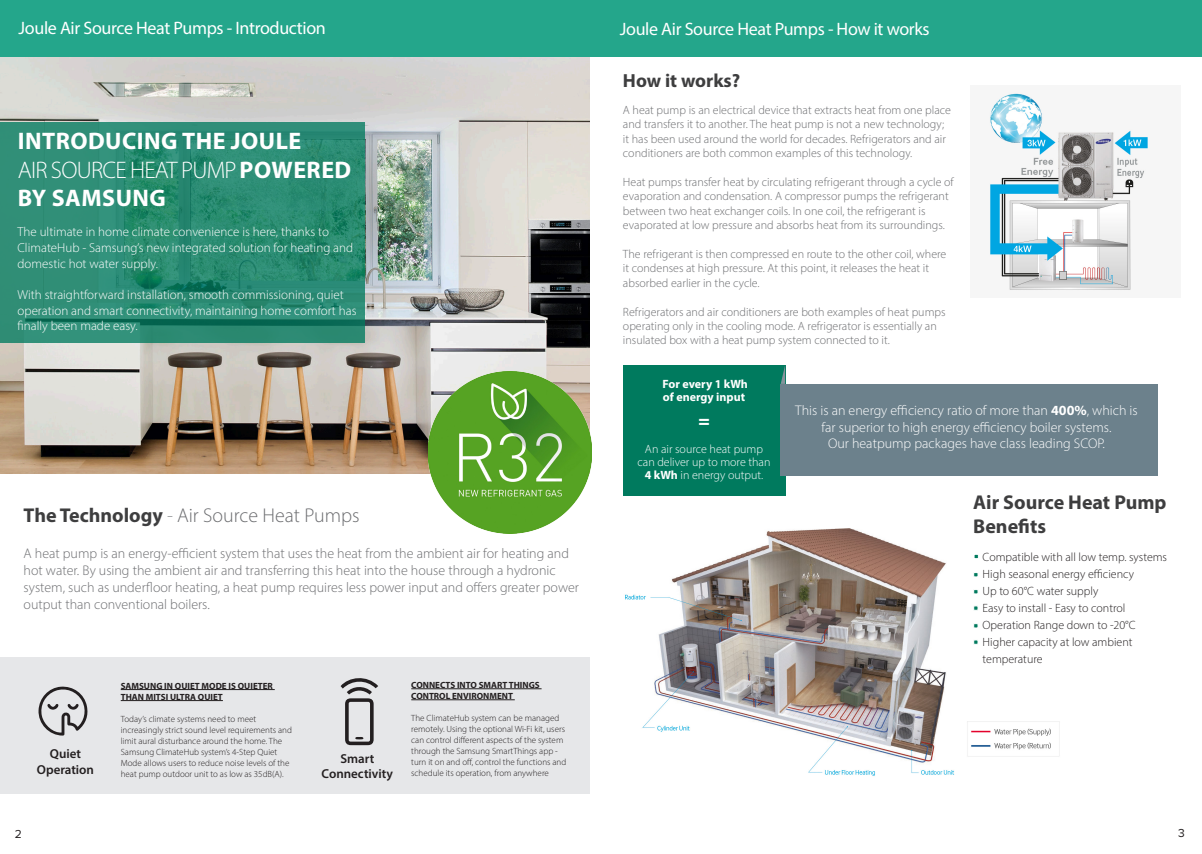
<style>
.page{position:relative;width:1202px;height:854px;background:#fff}
.page>*{position:absolute;margin:0;border:0;box-sizing:border-box;transform-origin:0 0}
.t1{font:300 24px/28.8px "Myriad Pro";letter-spacing:-.03em;color:#fff}
.t2{font:700 24px "Myriad Pro";letter-spacing:.02em;color:#fff}
.t3{font:300 20px "Myriad Pro";color:#6c6d70}
.t4{font:700 20px/24px "Myriad Pro";color:#3e3e3f}
.t5{font:700 19px "Myriad Pro";letter-spacing:-.005em;color:#3e3e3f}
.t6{font:900 19px "Myriad Pro";color:#fff}
.t7{font:18px "Myriad Pro";letter-spacing:-.02em;color:#fff}
.t8{font:300 14px/16.8px "Myriad Pro";color:#6c6d70}
.t9{font:300 14px/16.8px "Myriad Pro";color:#fff;text-align:center}
.t10{font:300 13px/15.6px "Myriad Pro";color:#fff}
.t11{font:600 13px "Myriad Pro";color:#231f20}
.t12{font:300 12px/14.4px "Myriad Pro";color:#6c6d70}
.t13{font:300 12px "Myriad Pro";color:#231f20}
.t14{font:300 12px/13px "Myriad Pro";color:#fff;text-align:center}
.t15{font:700 12px "Myriad Pro";color:#fff}
.t16{font:12px "Proxima Nova";color:#231f20}
.t17{font:300 9px/11px "Myriad Pro";color:#231f20}
.t18{font:700 9px/11px "Myriad Pro";color:#231f20}
.s1{font-weight:700}
.s2{font-weight:700;color:#3e3e3f}
.s3{color:#999b9e}
</style>
<div class="page">
<img style="left:0;top:57px;width:590px;height:416px">
<div style="left:0;top:0;width:1202px;height:57px;background:#24a68b"></div>
<svg style="left:0;top:122px;width:365px;height:221px;background:#2a8b72"></svg>
<div style="left:0;top:657px;width:590px;height:136px;background:#e6e7e9"></div>
<svg style="left:38px;top:686px;width:50px;height:49px"></svg>
<hr style="left:121px;top:689px;width:154px;height:1px;background:#231f20">
<hr style="left:121px;top:700px;width:102px;height:1px;background:#231f20">
<svg style="left:341px;top:674px;width:37px;height:14px"></svg>
<svg style="left:347px;top:684px;width:25px;height:10px"></svg>
<svg style="left:345px;top:698px;width:29px;height:47px"></svg>
<hr style="left:411px;top:688px;width:131px;height:1px;background:#231f20">
<hr style="left:411px;top:699px;width:104px;height:1px;background:#231f20">
<img style="left:429px;top:371px;width:162px;height:162px">
<img style="left:989px;top:92px;width:159px;height:198px">
<div style="left:623px;top:365px;width:162px;height:130px;background:#007a5e"></div>
<div style="left:781px;top:384px;width:377px;height:91px;background:#6c818c"></div>
<img style="left:625px;top:528px;width:435px;height:248px">
<svg style="left:973px;top:553px;width:6px;height:6px"></svg>
<svg style="left:973px;top:572px;width:5px;height:5px"></svg>
<svg style="left:973px;top:589px;width:5px;height:5px"></svg>
<svg style="left:973px;top:605px;width:5px;height:5px"></svg>
<svg style="left:973px;top:623px;width:5px;height:5px"></svg>
<svg style="left:973px;top:639px;width:5px;height:5px"></svg>
<svg style="left:781px;top:366px;width:4px;height:18px"></svg>
<p class="t7" style="left:19px;top:17px;width:309px">Joule Air Source Heat Pumps - Introduction</p>
<p class="t2" style="left:18px;top:125px;width:285px">INTRODUCING THE JOULE</p>
<p class="t1" style="left:18px;top:155px;width:335px">AIR SOURCE HEAT PUMP <span class="s1">POWERED<br>BY SAMSUNG</span></p>
<p class="t10" style="left:18px;top:224px;width:313px">The ultimate in home climate convenience is here, thanks to</p>
<p class="t10" style="left:18px;top:240px;width:337px">ClimateHub - Samsung’s new integrated solution for heating and</p>
<p class="t10" style="left:18px;top:255px;width:142px">domestic hot water supply.</p>
<p class="t10" style="left:18px;top:286px;width:328px">With straightforward installation, smooth commissioning, quiet</p>
<p class="t10" style="left:18px;top:302px;width:340px">operation and smart connectivity, maintaining home comfort has finally been made easy.</p>
<p class="t3" style="left:24px;top:503px;width:338px"><span class="s2">The Technology</span> <span class="s3">-</span> Air Source Heat Pumps</p>
<p class="t8" style="left:24px;top:544px;width:557px">A heat pump is an energy-efficient system that uses the heat from the ambient air for heating and hot water. By using the ambient air and transferring this heat into the house through a hydronic system, such as underfloor heating, a heat pump requires less power input and offers greater power output than conventional boilers.</p>
<p class="t11" style="left:50px;top:745px;width:33px">Quiet</p>
<p class="t11" style="left:37px;top:760px;width:59px">Operation</p>
<p class="t18" style="left:121px;top:679px;width:154px">SAMSUNG IN QUIET MODE IS QUIETER<br>THAN MITSI ULTRA QUIET</p>
<p class="t17" style="left:121px;top:712px;width:137px">Today’s climate systems need to meet</p>
<p class="t17" style="left:121px;top:723px;width:173px">increasingly strict sound level requirements and limit aural disturbance around the home. The Samsung ClimateHub system’s 4-Step Quiet Mode allows users to reduce noise levels of the heat pump outdoor unit to as low as 35dB(A).</p>
<p class="t11" style="left:340px;top:749px;width:35px">Smart</p>
<p class="t11" style="left:322px;top:765px;width:73px">Connectivity</p>
<p class="t18" style="left:411px;top:678px;width:130px">CONNECTS INTO SMART THINGS</p>
<p class="t18" style="left:411px;top:689px;width:103px">CONTROL ENVIRONMENT</p>
<p class="t17" style="left:411px;top:712px;width:149px">The ClimateHub system can be managed</p>
<p class="t17" style="left:411px;top:723px;width:155px">remotely. Using the optional Wi-Fi kit, users</p>
<p class="t17" style="left:411px;top:734px;width:154px">can control different aspects of the system</p>
<p class="t17" style="left:411px;top:745px;width:148px">through the Samsung SmartThings app -</p>
<p class="t17" style="left:411px;top:756px;width:157px">turn it on and off, control the functions and</p>
<p class="t17" style="left:411px;top:767px;width:139px">schedule its operation, from anywhere</p>
<p class="t7" style="left:620px;top:18px;width:311px">Joule Air Source Heat Pumps - How it works</p>
<p class="t5" style="left:623px;top:68px;width:119px">How it works?</p>
<p class="t12" style="left:623px;top:102px;width:330px">A heat pump is an electrical device that extracts heat from one place and transfers it to another. The heat pump is not a new technology; it has been used around the world for decades. Refrigerators and air conditioners are both common examples of this technology.</p>
<p class="t12" style="left:623px;top:174px;width:332px">Heat pumps transfer heat by circulating refrigerant through a cycle of evaporation and condensation. A compressor pumps the refrigerant between two heat exchanger coils. In one coil, the refrigerant is evaporated at low pressure and absorbs heat from its surroundings.</p>
<p class="t12" style="left:623px;top:246px;width:325px">The refrigerant is then compressed en route to the other coil, where it condenses at high pressure. At this point, it releases the heat it absorbed earlier in the cycle.</p>
<p class="t12" style="left:623px;top:304px;width:324px">Refrigerators and air conditioners are both examples of heat pumps operating only in the cooling mode. A refrigerator is essentially an insulated box with a heat pump system connected to it.</p>
<p class="t15" style="left:663px;top:376px;width:87px">For every 1 kWh</p>
<p class="t15" style="left:663px;top:389px;width:84px">of energy input</p>
<p class="t6" style="left:698px;top:408px;width:13px">=</p>
<p class="t14" style="left:645px;top:442px;width:120px">An air source heat pump</p>
<p class="t14" style="left:638px;top:455px;width:134px">can deliver up to more than<br><span class="s1">4 kWh</span> in energy output.</p>
<p class="t9" style="left:795px;top:401px;width:344px">This is an energy efficiency ratio of more than <span class="s1">400%</span>, which is far superior to high energy efficiency boiler systems.</p>
<p class="t9" style="left:828px;top:435px;width:279px">Our heatpump packages have class leading SCOP.</p>
<p class="t4" style="left:973px;top:489px;width:195px">Air Source Heat Pump<br>Benefits</p>
<p class="t13" style="left:982px;top:549px;width:186px">Compatible with all low temp. systems</p>
<p class="t13" style="left:982px;top:566px;width:153px">High seasonal energy efficiency</p>
<p class="t13" style="left:982px;top:583px;width:117px">Up to 60°C water supply</p>
<p class="t13" style="left:982px;top:600px;width:144px">Easy to install - Easy to control</p>
<p class="t13" style="left:982px;top:617px;width:155px">Operation Range down to -20°C</p>
<p class="t13" style="left:982px;top:634px;width:151px">Higher capacity at low ambient</p>
<p class="t13" style="left:982px;top:651px;width:62px">temperature</p>
<p class="t16" style="left:15px;top:824px;width:9px">2</p>
<p class="t16" style="left:1178px;top:823px;width:8px">3</p>
</div>
